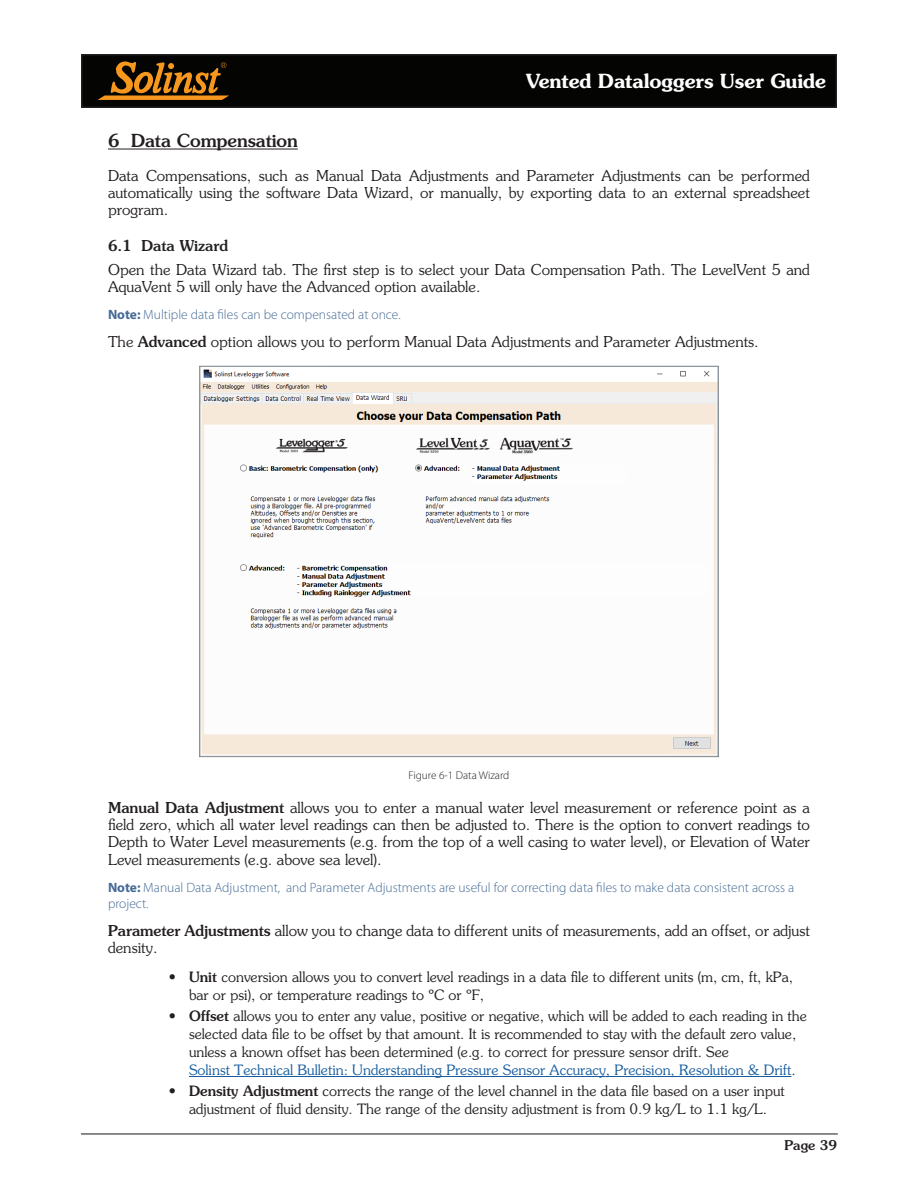
<style>
.page{position:relative;width:918px;height:1188px;background:#fff}
.page>*{position:absolute;margin:0;border:0;box-sizing:border-box;transform-origin:0 0}
.t1{font:600 19.5px "Souvenir Std";letter-spacing:-.005em;color:#fff}
.Body_Title_1_0{font:500 18px "Souvenir Std";color:#231f20}
.BODY_Text{font:300 15px/17.2px "Souvenir Std";color:#231f20;text-align:justify}
.BODY_Title_1_1{font:500 15px "Souvenir Std";color:#231f20}
.t2{font:300 14.25px/18px "Souvenir Std";color:#231f20}
.NOTE-BodyText{font:300 13.5px/16.2px "Myriad Pro";color:#456b96}
.t3{font:500 13.5px "Souvenir Std";color:#231f20}
.t4{font:300 11.25px "Myriad Pro";color:#231f20}
.s1{font-weight:700}
.s2{font-weight:500}
.s3{color:#175d9e}
</style>
<div class="page">
<div style="left:82px;top:55px;width:754px;height:52px;background:#040503"></div>
<div style="left:81px;top:54px;width:756px;height:54px;border:2px solid #231f20"></div>
<svg style="left:98px;top:62px;width:131px;height:38px"></svg>
<hr style="left:81px;top:1133px;width:757px;height:1px;background:#231f20">
<hr style="left:108px;top:149px;width:190px;height:1px;background:#231f20">
<hr style="left:189px;top:1076px;width:602px;height:1px;background:#175d9e">
<img style="left:202px;top:369px;width:514px;height:386px">
<h1 class="t1" style="left:526px;top:69px;width:302px">Vented Dataloggers User Guide</h1>
<p class="Body_Title_1_0" style="left:108px;top:130px;width:191px">6 Data Compensation</p>
<p class="BODY_Text" style="left:108px;top:167px;width:703px">Data Compensations, such as Manual Data Adjustments and Parameter Adjustments can be performed automatically using the software Data Wizard, or manually, by exporting data to an external spreadsheet program.</p>
<p class="BODY_Title_1_1" style="left:108px;top:236px;width:122px">6.1 Data Wizard</p>
<p class="BODY_Text" style="left:108px;top:261px;width:704px">Open the Data Wizard tab. The first step is to select your Data Compensation Path. The LevelVent 5 and<br>AquaVent 5 will only have the Advanced option available.</p>
<p class="NOTE-BodyText" style="left:108px;top:307px;width:294px"><span class="s1">Note:</span> Multiple data files can be compensated at once.</p>
<p class="BODY_Text" style="left:108px;top:333px;width:652px">The <span class="s2">Advanced</span> option allows you to perform Manual Data Adjustments and Parameter Adjustments.</p>
<p class="t4" style="left:409px;top:769px;width:102px">Figure 6-1 Data Wizard</p>
<p class="BODY_Text" style="left:108px;top:799px;width:703px"><span class="s2">Manual Data Adjustment</span> allows you to enter a manual water level measurement or reference point as a field zero, which all water level readings can then be adjusted to. There is the option to convert readings to Depth to Water Level measurements (e.g. from the top of a well casing to water level), or Elevation of Water Level measurements (e.g. above sea level).</p>
<p class="NOTE-BodyText" style="left:108px;top:879px;width:688px"><span class="s1">Note:</span> Manual Data Adjustment, and Parameter Adjustments are useful for correcting data files to make data consistent across a project.</p>
<p class="BODY_Text" style="left:108px;top:922px;width:703px"><span class="s2">Parameter Adjustments</span> allow you to change data to different units of measurements, add an offset, or adjust density.</p>
<p class="t2" style="left:189px;top:968px;width:606px;text-indent:-20px"><span class="s2">• Unit</span> conversion allows you to convert level readings in a data file to different units (m, cm, ft, kPa, bar or psi), or temperature readings to ºC or ºF,</p>
<p class="t2" style="left:189px;top:1007px;width:620px;text-indent:-20px"><span class="s2">• Offset</span> allows you to enter any value, positive or negative, which will be added to each reading in the selected data file to be offset by that amount. It is recommended to stay with the default zero value, unless a known offset has been determined (e.g. to correct for pressure sensor drift. See<br><span class="s3">Solinst Technical Bulletin: Understanding Pressure Sensor Accuracy, Precision, Resolution &amp; Drift</span>.</p>
<p class="t2" style="left:169px;top:1082px;width:618px;text-align:center"><span class="s2">• Density Adjustment</span> corrects the range of the level channel in the data file based on a user input adjustment of fluid density. The range of the density adjustment is from 0.9 kg/L to 1.1 kg/L.</p>
<p class="t3" style="left:784px;top:1137px;width:54px">Page 39</p>
</div>
